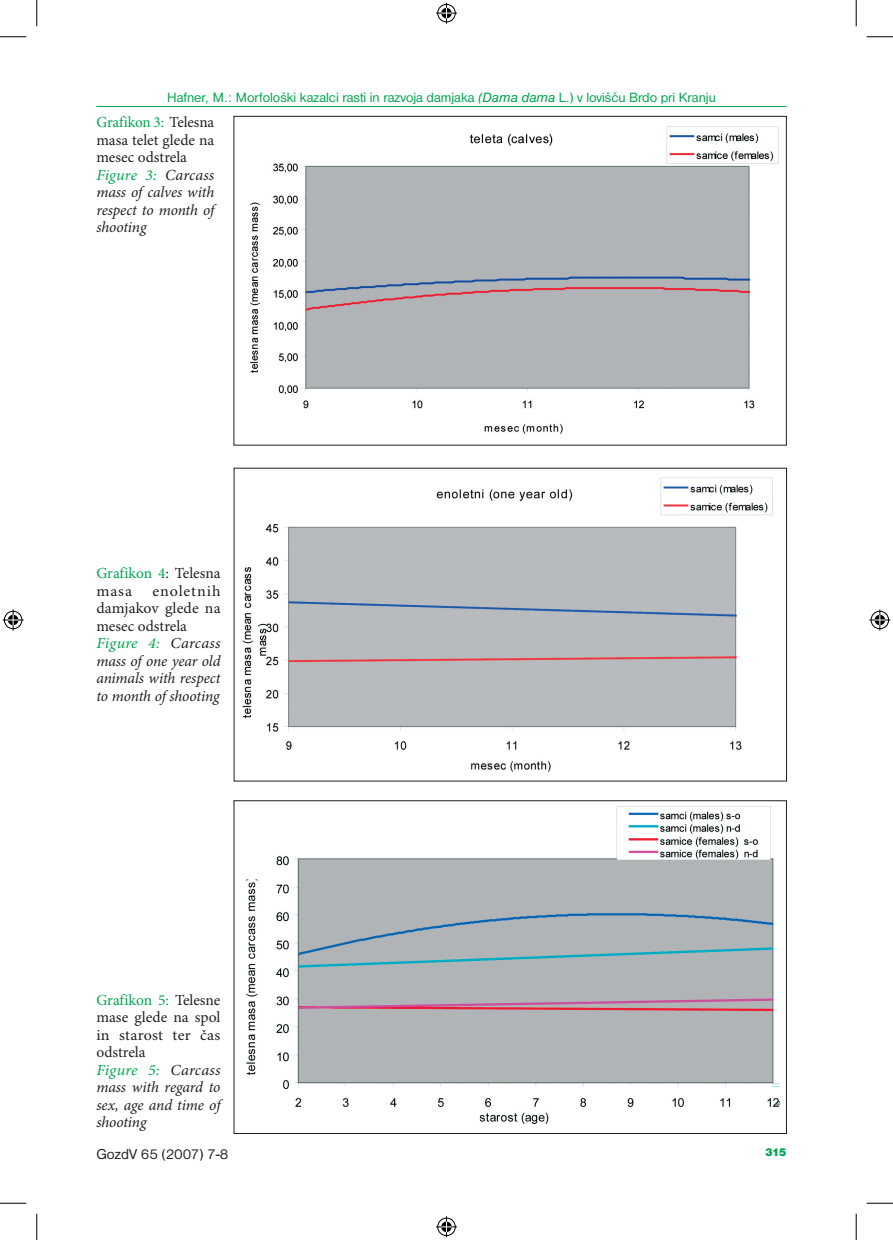
<style>
.page{position:relative;width:893px;height:1240px;background:#fff}
.page>*{position:absolute;margin:0;border:0;box-sizing:border-box;transform-origin:0 0}
.t1{font:italic 15.4px/17.5px "Minion Pro";letter-spacing:-.005em;color:#231f20;scale:1.04 1}
.t2{font:15.4px/17.5px "Minion Pro";color:#231f20}
.t3{font:14.88px "Nimbus San DEE";color:#231f20}
.t4{font:14px "Nimbus San DEE";color:#00a54f}
.t5{font:11.38px "Nimbus San DEE Blac";color:#00a54f}
.s1{font-style:italic}
.s2{font-style:normal;color:#00a54f}
.s3{font-style:normal}
.s4{color:#00a54f}
</style>
<div class="page">
<hr style="left:96px;top:106px;width:690px;height:1px;background:#00a54f">
<img style="left:250px;top:126px;width:529px;height:308px">
<img style="left:242px;top:477px;width:531px;height:295px">
<img style="left:246px;top:806px;width:532px;height:318px">
<svg style="left:0;top:36px;width:26px;height:1px"></svg>
<svg style="left:866px;top:36px;width:26px;height:1px"></svg>
<svg style="left:0;top:1202px;width:26px;height:1px"></svg>
<svg style="left:866px;top:1202px;width:26px;height:1px"></svg>
<svg style="left:36px;top:0;width:1px;height:26px"></svg>
<svg style="left:36px;top:1213px;width:1px;height:26px"></svg>
<svg style="left:855px;top:0;width:1px;height:26px"></svg>
<svg style="left:855px;top:1213px;width:1px;height:26px"></svg>
<svg style="left:436px;top:3px;width:21px;height:21px"></svg>
<svg style="left:436px;top:1216px;width:21px;height:21px"></svg>
<svg style="left:3px;top:609px;width:21px;height:21px"></svg>
<svg style="left:869px;top:609px;width:20px;height:21px"></svg>
<p class="t4" style="left:167px;top:89px;width:550px">Hafner, M.: Morfološki kazalci rasti in razvoja damjaka <span class="s1">(Dama dama</span> L.) v lovišču Brdo pri Kranju</p>
<p class="t1" style="left:96px;top:114px;width:115px"><span class="s2">Grafikon 3:</span> <span class="s3">Telesna masa telet glede na mesec odstrela<br></span><span class="s4">Figure 3:</span> Carcass mass of calves with respect to month of shooting</p>
<p class="t2" style="left:96px;top:565px;width:126px"><span class="s4">Grafikon 4</span>: Telesna masa</p>
<p class="t1" style="left:96px;top:582px;width:121px;text-indent:56px"><span class="s3">enoletnih damjakov glede na mesec odstrela<br></span><span class="s4">Figure 4:</span> Carcass mass of one year old animals with respect to month of shooting</p>
<p class="t1" style="left:96px;top:991px;width:121px"><span class="s2">Grafikon 5:</span> <span class="s3">Telesne mase glede na spol in starost ter čas odstrela<br></span><span class="s4">Figure 5:</span> Carcass mass with regard to sex, age and time of shooting</p>
<p class="t3" style="left:96px;top:1145px;width:134px">GozdV 65 (2007) 7-8</p>
<p class="t5" style="left:764px;top:1145px;width:23px">315</p>
</div>
